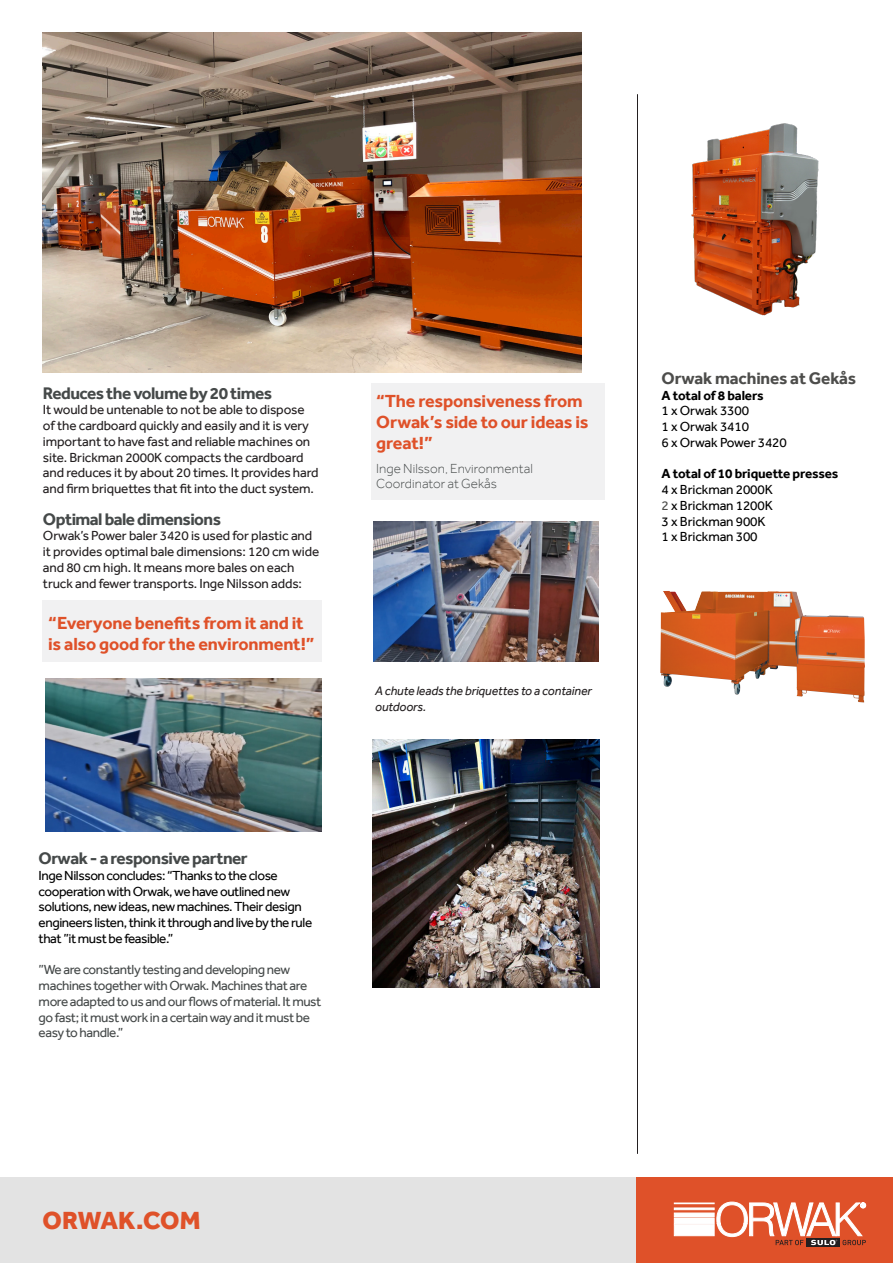
<style>
.page{position:relative;width:893px;height:1263px;background:#fff}
.page>*{position:absolute;margin:0;border:0;box-sizing:border-box;transform-origin:0 0}
.Headline_3{font:800 25.5px "Effra";letter-spacing:-.005em;color:#df5129}
.Body_Copy_-_8pt{font:700 18px/21px "Effra";letter-spacing:-.01em;color:#df5129}
.t1{font:700 17.25px "Effra";letter-spacing:-.03em;color:#454949}
.t2{font:700 17.25px "Effra";letter-spacing:-.01em;color:#4d4d4b}
.t3{font:13.5px/15.8px "Effra";letter-spacing:-.01em;color:#231f20}
.t4{font:13.5px/15.8px "Effra";letter-spacing:-.03em;color:#000001}
.t5{font:13.5px/15.8px "Effra";letter-spacing:-.03em;color:#454949}
.t6{font:13.5px/15.8px "Effra";letter-spacing:-.01em;color:#000}
.Body_Copy_-_8pt-2{font:300 13.5px/15px "Effra";color:#454949}
.t7{font:700 13.5px "Effra";letter-spacing:-.01em;color:#000}
.t8{font:italic 12.75px/15.8px "Effra";letter-spacing:-.01em;color:#231f20}
.s1{color:#4d4d4b}
</style>
<div class="page">
<div style="left:0;top:1178px;width:637px;height:85px;background:#e3e3e3"></div>
<div style="left:637px;top:1178px;width:256px;height:85px;background:#df5129"></div>
<div style="left:674px;top:1225px;width:40px;height:11px;background:#fff;border:1px solid #fff"></div>
<div style="left:674px;top:1218px;width:40px;height:6px;background:#fff"></div>
<hr style="left:674px;top:1213px;width:40px;height:4px;background:#fff">
<div style="left:674px;top:1208px;width:40px;height:2px;background:#fff;border:1px solid #fff"></div>
<div style="left:674px;top:1203px;width:40px;height:1px;border:1px solid #fff"></div>
<svg style="left:807px;top:1245px;width:33px;height:2px"></svg>
<svg style="left:716px;top:1202px;width:150px;height:43px"></svg>
<div style="left:43px;top:600px;width:279px;height:62px;background:#f1f1f2"></div>
<div style="left:371px;top:383px;width:233px;height:116px;background:#f1f1f2"></div>
<hr style="left:637px;top:94px;width:1px;height:1060px;background:#231f20">
<img style="left:374px;top:521px;width:225px;height:141px">
<img style="left:373px;top:740px;width:227px;height:247px">
<img style="left:691px;top:123px;width:128px;height:193px">
<img style="left:660px;top:591px;width:118px;height:104px">
<img style="left:43px;top:33px;width:538px;height:339px">
<img style="left:45px;top:678px;width:276px;height:153px">
<p class="t1" style="left:43px;top:383px;width:231px">Reduces the volume by 20 times</p>
<p class="t3" style="left:43px;top:402px;width:277px">It would be untenable to not be able to dispose of the cardboard quickly and easily and it is very important to have fast and reliable machines on site. Brickman 2000K compacts the cardboard and reduces it by about 20 times. It provides hard and firm briquettes that fit into the duct system.</p>
<p class="t1" style="left:43px;top:509px;width:180px">Optimal bale dimensions</p>
<p class="t3" style="left:43px;top:528px;width:278px">Orwak’s Power baler 3420 is used for plastic and it provides optimal bale dimensions: 120 cm wide and 80 cm high. It means more bales on each truck and fewer transports. Inge Nilsson adds:</p>
<p class="Body_Copy_-_8pt" style="left:48px;top:612px;width:268px">“Everyone benefits from it and it is also good for the environment!”</p>
<p class="Body_Copy_-_8pt" style="left:376px;top:390px;width:214px">“The responsiveness from<br>Orwak’s side to our ideas is great!”</p>
<p class="Body_Copy_-_8pt-2" style="left:376px;top:461px;width:158px">Inge Nilsson, Environmental<br>Coordinator at Gekås</p>
<p class="t8" style="left:375px;top:683px;width:218px">A chute leads the briquettes to a container outdoors.</p>
<p class="t1" style="left:39px;top:848px;width:211px">Orwak - a responsive partner</p>
<p class="t4" style="left:39px;top:867px;width:275px">Inge Nilsson concludes: “Thanks to the close cooperation with Orwak, we have outlined new solutions, new ideas, new machines. Their design engineers listen, think it through and live by the rule that ”it must be feasible.”</p>
<p class="t5" style="left:39px;top:962px;width:284px">”We are constantly testing and developing new machines together with Orwak. Machines that are more adapted to us and our flows of material. It must go fast; it must work in a certain way and it must be easy to handle.”</p>
<p class="Headline_3" style="left:43px;top:1205px;width:159px">ORWAK.COM</p>
<p class="t2" style="left:662px;top:368px;width:196px">Orwak machines at Gekås</p>
<p class="t7" style="left:662px;top:387px;width:103px">A total of 8 balers</p>
<p class="t6" style="left:662px;top:403px;width:89px">1 x Orwak 3300</p>
<p class="t6" style="left:662px;top:419px;width:89px">1 x Orwak 3410</p>
<p class="t6" style="left:662px;top:434px;width:127px">6 x Orwak Power 3420</p>
<p class="t7" style="left:662px;top:466px;width:178px">A total of 10 briquette presses</p>
<p class="t6" style="left:662px;top:482px;width:113px">4 x Brickman 2000K</p>
<p class="t6" style="left:662px;top:497px;width:113px"><span class="s1">2</span> x Brickman 1200K</p>
<p class="t6" style="left:662px;top:513px;width:106px">3 x Brickman 900K<br>1 x Brickman 300</p>
</div>
